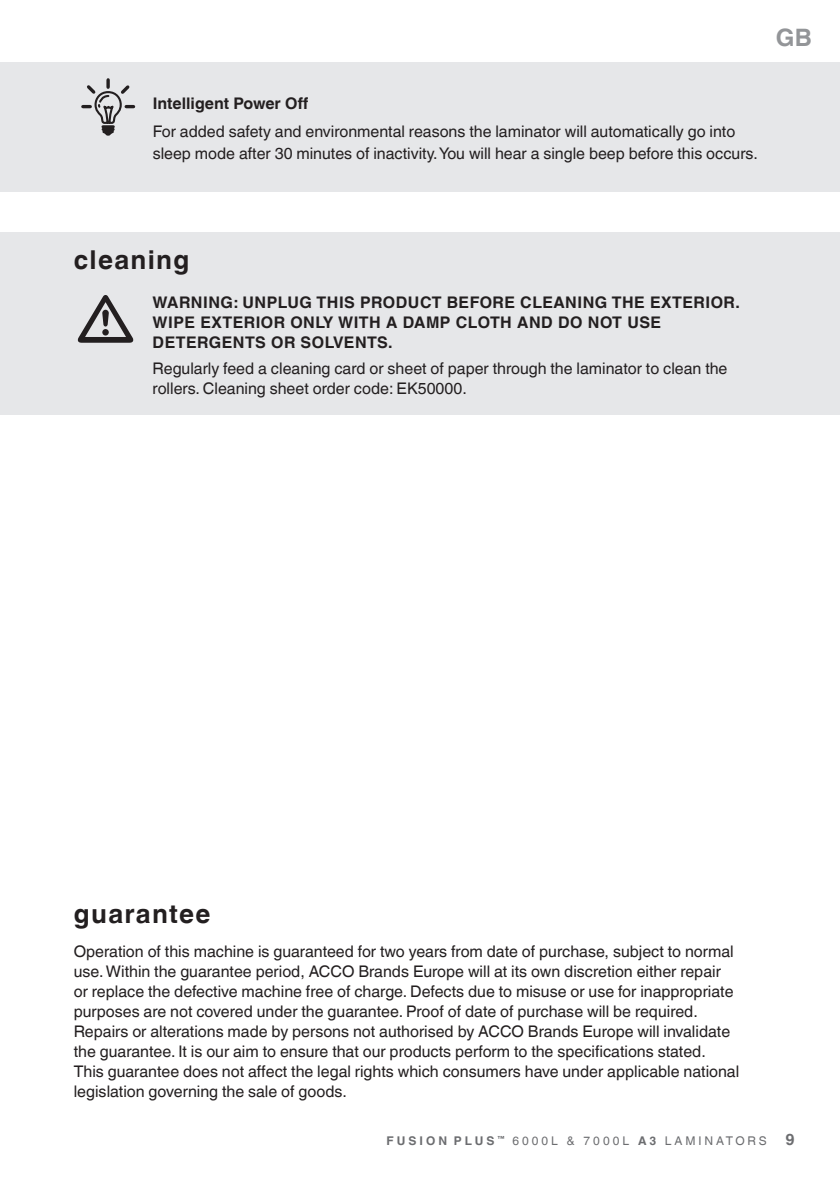
<style>
.page{position:relative;width:840px;height:1191px;background:#fff}
.page>*{position:absolute;margin:0;border:0;box-sizing:border-box;transform-origin:0 0}
.t1{font:700 26px "Helvetica Linotype";letter-spacing:.05em;color:#231f20}
.t2{font:700 24px "Helvetica Linotype";color:#939598}
.t3{font:16px/20px "Helvetica Linotype";color:#231f20}
.t4{font:700 16px/20px "Helvetica Linotype";letter-spacing:.03em;color:#231f20}
.t5{font:700 16px "Helvetica Linotype";color:#231f20}
.t6{font:12px "Helvetica Linotype";letter-spacing:.24em;color:#6c6d70}
.s1{font-weight:700}
.s2{font-weight:700;font-size:16px}
</style>
<div class="page">
<div style="left:0;top:232px;width:839px;height:182px;background:#e6e7e9"></div>
<div style="left:0;top:62px;width:839px;height:130px;background:#e6e7e9"></div>
<svg style="left:81px;top:78px;width:55px;height:58px"></svg>
<p class="t5" style="left:153px;top:94px;width:157px">Intelligent Power Off</p>
<p class="t3" style="left:153px;top:120px;width:606px;line-height:22px">For added safety and environmental reasons the laminator will automatically go into sleep mode after 30 minutes of inactivity. You will hear a single beep before this occurs.</p>
<p class="t2" style="left:775px;top:23px;width:37px">GB</p>
<p class="t1" style="left:74px;top:244px;width:117px">cleaning</p>
<p class="t4" style="left:152px;top:293px;width:588px">WARNING: UNPLUG THIS PRODUCT BEFORE CLEANING THE EXTERIOR.<br>WIPE EXTERIOR ONLY WITH A DAMP CLOTH AND DO NOT USE<br>DETERGENTS OR SOLVENTS.</p>
<p class="t3" style="left:152px;top:358px;width:576px">Regularly feed a cleaning card or sheet of paper through the laminator to clean the rollers. Cleaning sheet order code: EK50000.</p>
<p class="t1" style="left:74px;top:899px;width:138px">guarantee</p>
<p class="t3" style="left:74px;top:941px;width:666px">Operation of this machine is guaranteed for two years from date of purchase, subject to normal use. Within the guarantee period, ACCO Brands Europe will at its own discretion either repair<br>or replace the defective machine free of charge. Defects due to misuse or use for inappropriate purposes are not covered under the guarantee. Proof of date of purchase will be required.<br>Repairs or alterations made by persons not authorised by ACCO Brands Europe will invalidate the guarantee. It is our aim to ensure that our products perform to the specifications stated.<br>This guarantee does not affect the legal rights which consumers have under applicable national legislation governing the sale of goods.</p>
<p class="t6" style="left:386px;top:1134px;width:409px"><span class="s1">FUSION PLUS</span> <sup>™</sup> 6000L &amp; 7000L <span class="s1">A3</span> LAMINATORS <span class="s2">9</span></p>
</div>
